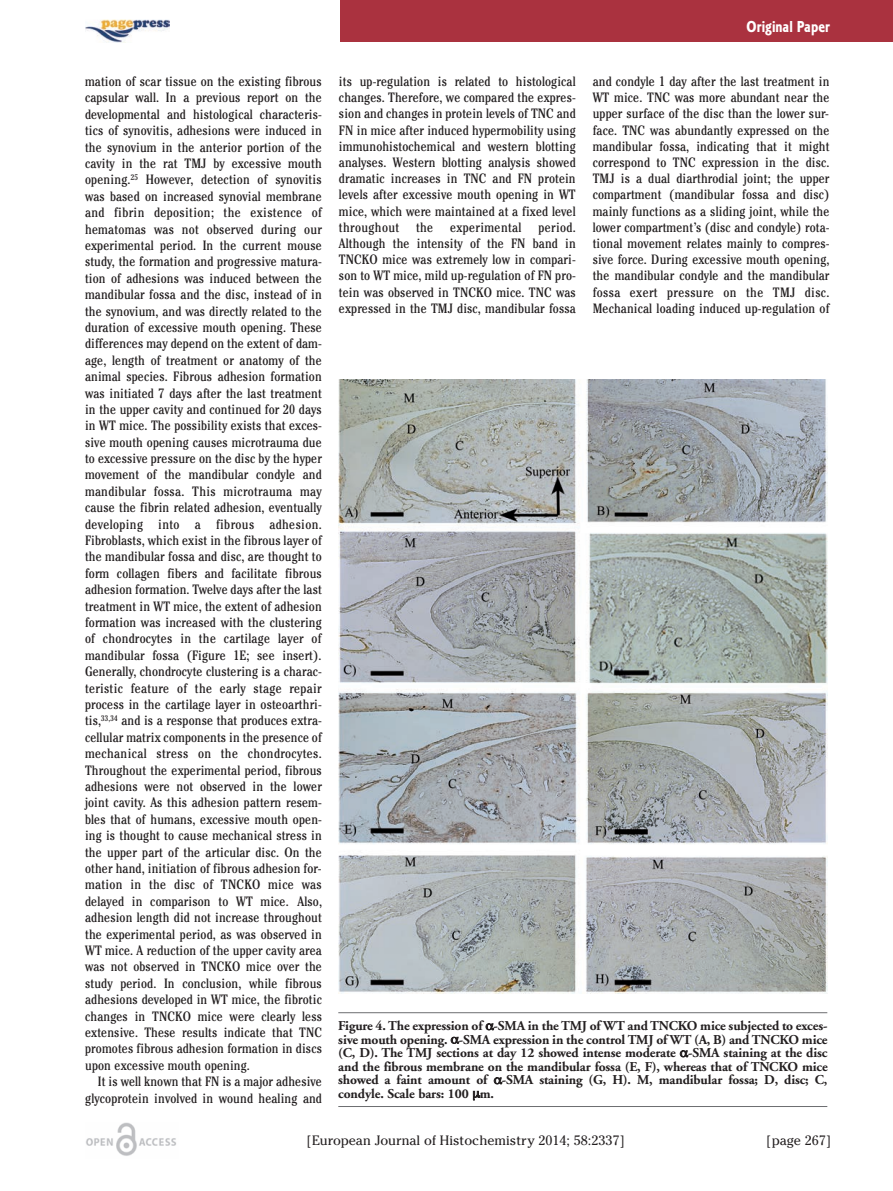
<style>
.page{position:relative;width:893px;height:1191px;background:#fff}
.page>*{position:absolute;margin:0;border:0;box-sizing:border-box;transform-origin:0 0}
.t1{font:16.5px "Corinthian Bold Condensed Plain";color:#fff}
.t2{font:condensed 13.5px/16.4px "Cheltenham";letter-spacing:.01em;color:#231f20;text-align:justify}
.t3{font:700 13.5px/13.5px "Adobe Garamond";letter-spacing:-.01em;color:#231f20;text-align:justify}
.t4{font:13.5px "Cheltenham";color:#231f20}
</style>
<div class="page">
<div style="left:340px;top:0;width:553px;height:42px;background:#aa323f"></div>
<img style="left:86px;top:1123px;width:90px;height:33px">
<img style="left:85px;top:19px;width:84px;height:24px">
<hr style="left:338px;top:1012px;width:489px;height:1px;background:#6c6d70">
<hr style="left:338px;top:1106px;width:489px;height:1px;background:#6c6d70">
<img style="left:338px;top:379px;width:489px;height:614px">
<p class="t1" style="left:747px;top:21px;width:85px">Original Paper</p>
<p class="t2" style="left:85px;top:74px;width:238px">mation of scar tissue on the existing fibrous capsular wall. In a previous report on the developmental and histological characteris&shy;tics of synovitis, adhesions were induced in the synovium in the anterior portion of the cavity in the rat TMJ by excessive mouth opening.<sup>25</sup> However, detection of synovitis was based on increased synovial membrane and fibrin deposition; the existence of hematomas was not observed during our experimental period. In the current mouse study, the formation and progressive matura&shy;tion of adhesions was induced between the mandibular fossa and the disc, instead of in the synovium, and was directly related to the duration of excessive mouth opening. These differences may depend on the extent of dam&shy;age, length of treatment or anatomy of the animal species. Fibrous adhesion formation was initiated 7 days after the last treatment in the upper cavity and continued for 20 days in WT mice. The possibility exists that exces&shy;sive mouth opening causes microtrauma due to excessive pressure on the disc by the hyper movement of the mandibular condyle and mandibular fossa. This microtrauma may cause the fibrin related adhesion, eventually developing into a fibrous adhesion.<br>Fibroblasts, which exist in the fibrous layer of the mandibular fossa and disc, are thought to form collagen fibers and facilitate fibrous adhesion formation. Twelve days after the last treatment in WT mice, the extent of adhesion formation was increased with the clustering of chondrocytes in the cartilage layer of mandibular fossa (Figure 1E; see insert).<br>Generally, chondrocyte clustering is a charac&shy;teristic feature of the early stage repair process in the cartilage layer in osteoarthri&shy;tis,<sup>33,34</sup> and is a response that produces extra&shy;cellular matrix components in the presence of mechanical stress on the chondrocytes.<br>Throughout the experimental period, fibrous adhesions were not observed in the lower joint cavity. As this adhesion pattern resem&shy;bles that of humans, excessive mouth open&shy;ing is thought to cause mechanical stress in the upper part of the articular disc. On the other hand, initiation of fibrous adhesion for&shy;mation in the disc of TNCKO mice was delayed in comparison to WT mice. Also, adhesion length did not increase throughout the experimental period, as was observed in WT mice. A reduction of the upper cavity area was not observed in TNCKO mice over the study period. In conclusion, while fibrous adhesions developed in WT mice, the fibrotic changes in TNCKO mice were clearly less extensive. These results indicate that TNC promotes fibrous adhesion formation in discs upon excessive mouth opening.</p>
<p class="t2" style="left:85px;top:1074px;width:238px;text-align:right">It is well known that FN is a major adhesive glycoprotein involved in wound healing and</p>
<p class="t2" style="left:339px;top:74px;width:238px">its up-regulation is related to histological changes. Therefore, we compared the expres&shy;sion and changes in protein levels of TNC and FN in mice after induced hypermobility using immunohistochemical and western blotting analyses. Western blotting analysis showed dramatic increases in TNC and FN protein levels after excessive mouth opening in WT mice, which were maintained at a fixed level throughout the experimental period.<br>Although the intensity of the FN band in TNCKO mice was extremely low in compari&shy;son to WT mice, mild up-regulation of FN pro&shy;tein was observed in TNCKO mice. TNC was expressed in the TMJ disc, mandibular fossa</p>
<p class="t2" style="left:593px;top:74px;width:238px">and condyle 1 day after the last treatment in WT mice. TNC was more abundant near the upper surface of the disc than the lower sur&shy;face. TNC was abundantly expressed on the mandibular fossa, indicating that it might correspond to TNC expression in the disc.<br>TMJ is a dual diarthrodial joint; the upper compartment (mandibular fossa and disc) mainly functions as a sliding joint, while the lower compartment’s (disc and condyle) rota&shy;tional movement relates mainly to compres&shy;sive force. During excessive mouth opening, the mandibular condyle and the mandibular fossa exert pressure on the TMJ disc.<br>Mechanical loading induced up-regulation of</p>
<p class="t3" style="left:338px;top:1020px;width:491px">Figure 4. The expression of -SMA in the TMJ of WT and TNCKO mice subjected to exces&shy;sive mouth opening. -SMA expression in the control TMJ of WT (A, B) and TNCKO mice (C, D). The TMJ sections at day 12 showed intense moderate -SMA staining at the disc and the fibrous membrane on the mandibular fossa (E, F), whereas that of TNCKO mice showed a faint amount of -SMA staining (G, H). M, mandibular fossa; D, disc; C, condyle. Scale bars: 100 m.</p>
<p class="t4" style="left:307px;top:1132px;width:320px">[European Journal of Histochemistry 2014; 58:2337]</p>
<p class="t4" style="left:766px;top:1132px;width:66px">[page 267]</p>
</div>
